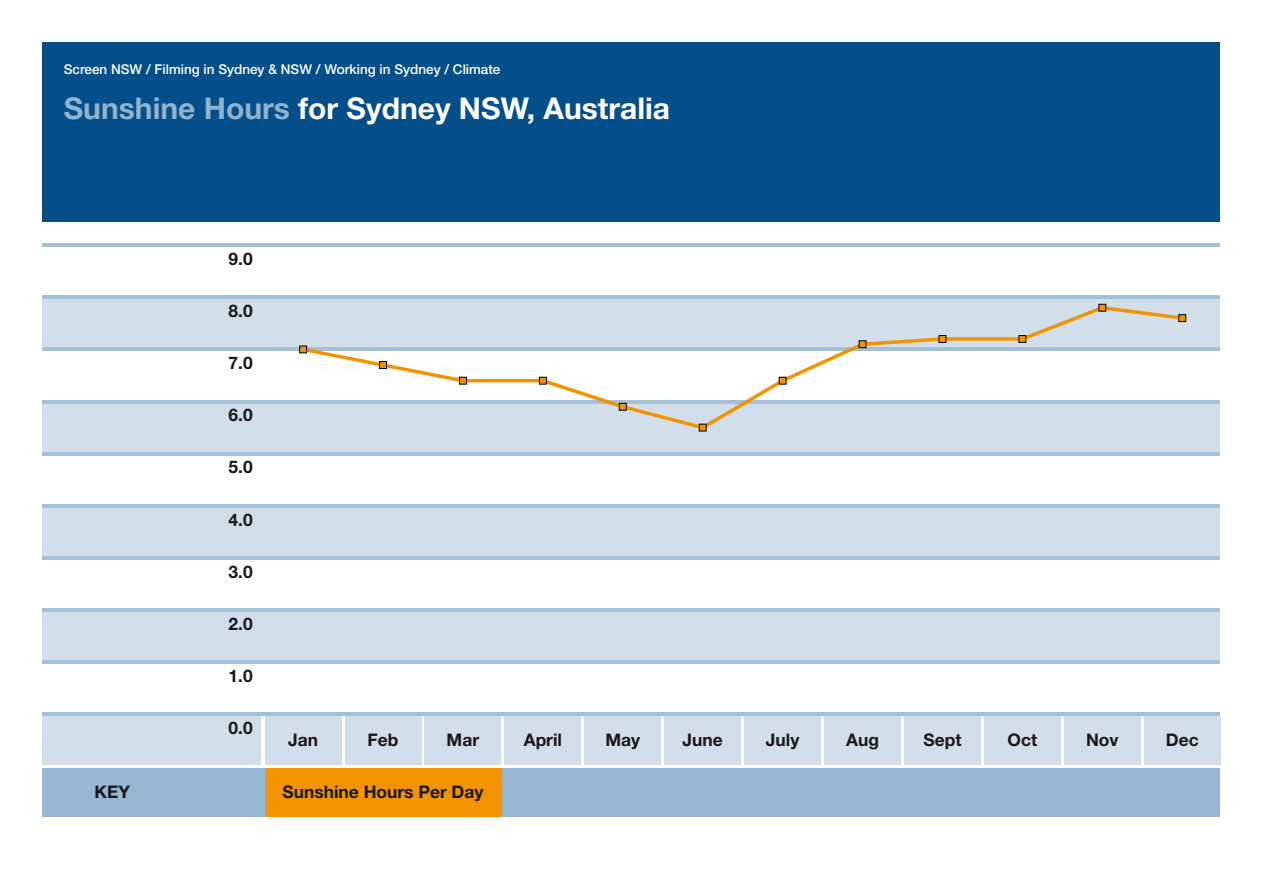
<style>
.page{position:relative;width:1263px;height:893px;background:#fff}
.page>*{position:absolute;margin:0;border:0;box-sizing:border-box;transform-origin:0 0}
.Section_Titles{font:700 30px "Helvetica Neue";color:#fff}
.t1{font:700 17.4px "Helvetica Neue";color:#1a171b}
.t2{font:500 13.5px "Helvetica Neue";color:#fff}
.s1{color:#90b3cf}
</style>
<div class="page">
<div style="left:43px;top:43px;width:1177px;height:179px;background:#044e89"></div>
<div style="left:265px;top:716px;width:76px;height:49px;background:#d2dfeb"></div>
<div style="left:345px;top:716px;width:76px;height:49px;background:#d2dfeb"></div>
<div style="left:425px;top:716px;width:76px;height:49px;background:#d2dfeb"></div>
<div style="left:505px;top:716px;width:76px;height:49px;background:#d2dfeb"></div>
<div style="left:585px;top:716px;width:76px;height:49px;background:#d2dfeb"></div>
<div style="left:664px;top:716px;width:77px;height:49px;background:#d2dfeb"></div>
<div style="left:744px;top:716px;width:77px;height:49px;background:#d2dfeb"></div>
<div style="left:824px;top:716px;width:77px;height:49px;background:#d2dfeb"></div>
<div style="left:904px;top:716px;width:77px;height:49px;background:#d2dfeb"></div>
<div style="left:984px;top:716px;width:76px;height:49px;background:#d2dfeb"></div>
<div style="left:1064px;top:716px;width:76px;height:49px;background:#d2dfeb"></div>
<div style="left:1144px;top:716px;width:76px;height:49px;background:#d2dfeb"></div>
<div style="left:43px;top:716px;width:218px;height:49px;background:#d2dfeb"></div>
<div style="left:43px;top:612px;width:1177px;height:48px;background:#d2dfeb"></div>
<div style="left:43px;top:507px;width:1177px;height:49px;background:#d2dfeb"></div>
<div style="left:43px;top:403px;width:1177px;height:49px;background:#d2dfeb"></div>
<div style="left:43px;top:299px;width:1177px;height:49px;background:#d2dfeb"></div>
<div style="left:43px;top:768px;width:1177px;height:49px;background:#97b7d3"></div>
<div style="left:265px;top:768px;width:236px;height:49px;background:#f29400"></div>
<hr style="left:43px;top:348px;width:1177px;height:3px;background:#a5bfd5">
<hr style="left:43px;top:296px;width:1177px;height:3px;background:#a5bfd5">
<hr style="left:43px;top:243px;width:1177px;height:4px;background:#a5bfd5">
<hr style="left:43px;top:400px;width:1177px;height:3px;background:#a5bfd5">
<hr style="left:43px;top:452px;width:1177px;height:3px;background:#a5bfd5">
<hr style="left:43px;top:504px;width:1177px;height:3px;background:#a5bfd5">
<hr style="left:43px;top:556px;width:1177px;height:4px;background:#a5bfd5">
<hr style="left:43px;top:608px;width:1177px;height:4px;background:#a5bfd5">
<hr style="left:43px;top:660px;width:1177px;height:4px;background:#a5bfd5">
<hr style="left:43px;top:712px;width:1177px;height:4px;background:#a5bfd5">
<svg style="left:299px;top:345px;width:168px;height:37px"></svg>
<hr style="left:463px;top:379px;width:80px;height:3px;background:#f29400">
<svg style="left:538px;top:337px;width:408px;height:95px"></svg>
<svg style="left:946px;top:337px;width:72px;height:4px"></svg>
<svg style="left:1026px;top:303px;width:160px;height:40px"></svg>
<div style="left:300px;top:346px;width:7px;height:7px;background:#f29400"></div>
<div style="left:299px;top:345px;width:8px;height:8px;border:1px solid #000"></div>
<div style="left:380px;top:362px;width:6px;height:7px;background:#f29400"></div>
<div style="left:379px;top:361px;width:8px;height:8px;border:1px solid #000"></div>
<div style="left:459px;top:377px;width:7px;height:7px;background:#f29400"></div>
<div style="left:459px;top:377px;width:8px;height:8px;border:1px solid #000"></div>
<div style="left:539px;top:377px;width:7px;height:7px;background:#f29400"></div>
<div style="left:539px;top:377px;width:8px;height:8px;border:1px solid #000"></div>
<div style="left:619px;top:403px;width:7px;height:7px;background:#f29400"></div>
<div style="left:619px;top:403px;width:8px;height:8px;border:1px solid #000"></div>
<div style="left:699px;top:424px;width:7px;height:7px;background:#f29400"></div>
<div style="left:699px;top:424px;width:8px;height:7px;border:1px solid #000"></div>
<div style="left:779px;top:377px;width:7px;height:7px;background:#f29400"></div>
<div style="left:859px;top:341px;width:7px;height:7px;background:#f29400"></div>
<div style="left:859px;top:340px;width:7px;height:8px;border:1px solid #000"></div>
<div style="left:939px;top:335px;width:7px;height:7px;background:#f29400"></div>
<div style="left:938px;top:335px;width:8px;height:8px;border:1px solid #000"></div>
<div style="left:1019px;top:335px;width:7px;height:7px;background:#f29400"></div>
<div style="left:1018px;top:335px;width:8px;height:8px;border:1px solid #000"></div>
<div style="left:1099px;top:304px;width:7px;height:7px;background:#f29400"></div>
<div style="left:1098px;top:304px;width:8px;height:8px;border:1px solid #000"></div>
<div style="left:1179px;top:315px;width:7px;height:7px;background:#f29400"></div>
<div style="left:1178px;top:314px;width:8px;height:8px;border:1px solid #000"></div>
<p class="t2" style="left:64px;top:61px;width:438px">Screen NSW / Filming in Sydney &amp; NSW / Working in Sydney / Climate</p>
<p class="Section_Titles" style="left:64px;top:90px;width:608px"><span class="s1">Sunshine Hours</span> for Sydney NSW, Australia</p>
<p class="t1" style="left:229px;top:248px;width:26px">9.0</p>
<p class="t1" style="left:229px;top:300px;width:26px">8.0</p>
<p class="t1" style="left:229px;top:352px;width:26px">7.0</p>
<p class="t1" style="left:229px;top:404px;width:26px">6.0</p>
<p class="t1" style="left:229px;top:456px;width:26px">5.0</p>
<p class="t1" style="left:229px;top:509px;width:26px">4.0</p>
<p class="t1" style="left:229px;top:561px;width:26px">3.0</p>
<p class="t1" style="left:229px;top:613px;width:26px">2.0</p>
<p class="t1" style="left:229px;top:665px;width:26px">1.0</p>
<p class="t1" style="left:229px;top:717px;width:26px">0.0</p>
<p class="t1" style="left:288px;top:729px;width:31px">Jan</p>
<p class="t1" style="left:368px;top:729px;width:32px">Feb</p>
<p class="t1" style="left:447px;top:729px;width:34px">Mar</p>
<p class="t1" style="left:524px;top:729px;width:40px">April</p>
<p class="t1" style="left:605px;top:729px;width:36px">May</p>
<p class="t1" style="left:683px;top:729px;width:42px">June</p>
<p class="t1" style="left:766px;top:729px;width:35px">July</p>
<p class="t1" style="left:846px;top:729px;width:34px">Aug</p>
<p class="t1" style="left:923px;top:729px;width:39px">Sept</p>
<p class="t1" style="left:1007px;top:729px;width:31px">Oct</p>
<p class="t1" style="left:1086px;top:729px;width:34px">Nov</p>
<p class="t1" style="left:1166px;top:729px;width:34px">Dec</p>
<p class="t1" style="left:95px;top:781px;width:37px">KEY</p>
<p class="t1" style="left:283px;top:781px;width:202px">Sunshine Hours Per Day</p>
</div>
